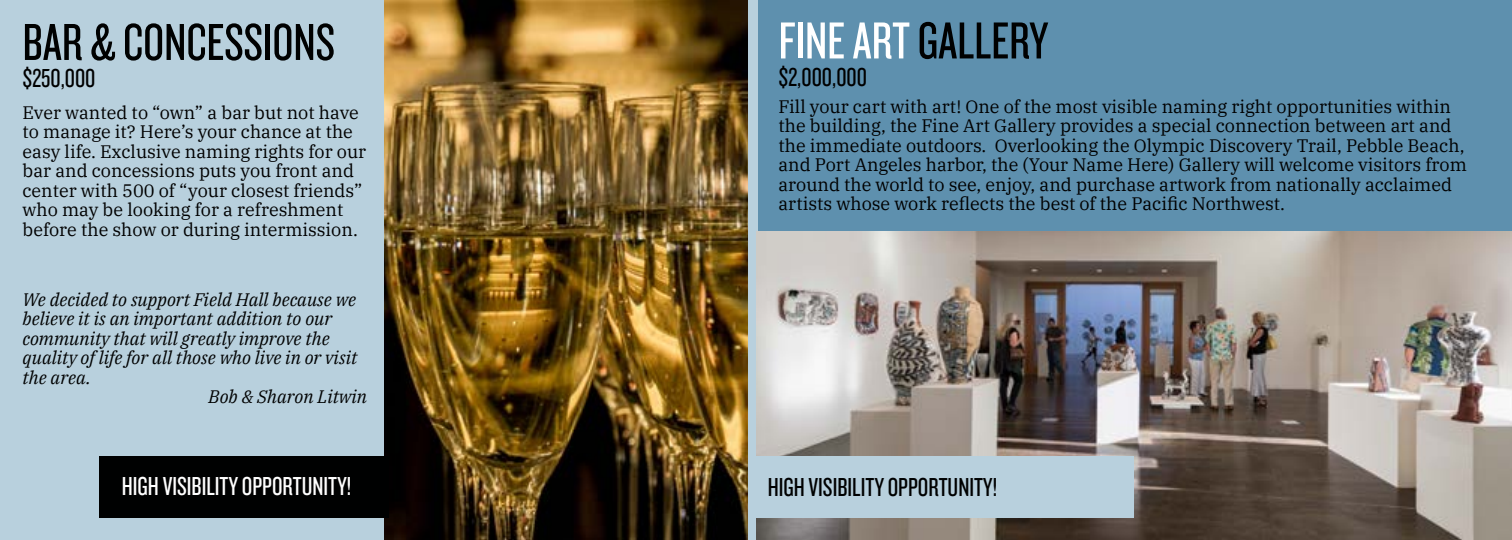
<style>
.page{position:relative;width:1512px;height:540px;background:#b8d0dd}
.page>*{position:absolute;margin:0;border:0;box-sizing:border-box;transform-origin:0 0}
.t1{font:54px "Knockout HTF28 Junior Featherwt";color:#000101}
.t2{font:54px "Knockout HTF28 Junior Featherwt";color:#fff}
.t3{font:27px "Knockout HTF28 Junior Featherwt";color:#fff}
.t4{font:27px "Knockout HTF28 Junior Featherwt";color:#000101}
.t5{font:27px "Knockout HTF28 Junior Featherwt";color:#000}
.t6{font:18px/19.5px "IBM Plex Serif";color:#000}
.t7{font:italic 18px "IBM Plex Serif";color:#000101}
.s1{color:#000101}
</style>
<div class="page">
<div style="left:758px;top:0;width:754px;height:268px;background:#5e90ae"></div>
<img style="left:384px;top:0;width:363px;height:540px">
<div style="left:99px;top:456px;width:290px;height:62px;background:#000101"></div>
<img style="left:756px;top:231px;width:756px;height:309px">
<div style="left:756px;top:456px;width:378px;height:62px;background:#b8d0dd"></div>
<h1 class="t1" style="left:22px;top:15px;width:314px">BAR &amp; CONCESSIONS</h1>
<h2 class="t5" style="left:22px;top:65px;width:75px">$250,000</h2>
<p class="t6" style="left:22px;top:101px;width:345px">Ever wanted to “own” a bar but not have to manage it? Here’s your chance at the easy life. Exclusive naming rights for our bar and concessions puts you front and center with 500 of “your closest friends” who may be looking for a refreshment before the show or during intermission.</p>
<p class="t7" style="left:22px;top:285px;width:335px">We decided to support Field Hall because we</p>
<p class="t7" style="left:22px;top:305px;width:311px">believe it is an important addition to our</p>
<p class="t7" style="left:22px;top:324px;width:309px">community that will greatly improve the</p>
<p class="t7" style="left:22px;top:344px;width:337px">quality of life for all those who live in or visit</p>
<p class="t7" style="left:22px;top:363px;width:70px">the area.</p>
<p class="t7" style="left:209px;top:383px;width:160px">Bob &amp; Sharon Litwin</p>
<h1 class="t2" style="left:779px;top:14px;width:271px">FINE ART <span class="s1">GALLERY</span></h1>
<h2 class="t5" style="left:779px;top:64px;width:90px">$2,000,000</h2>
<p class="t6" style="left:778px;top:95px;width:690px">Fill your cart with art! One of the most visible naming right opportunities within the building, the Fine Art Gallery provides a special connection between art and the immediate outdoors. Overlooking the Olympic Discovery Trail, Pebble Beach, and Port Angeles harbor, the (Your Name Here) Gallery will welcome visitors from around the world to see, enjoy, and purchase artwork from nationally acclaimed artists whose work reflects the best of the Pacific Northwest.</p>
<h2 class="t3" style="left:122px;top:473px;width:231px">HIGH VISIBILITY OPPORTUNITY!</h2>
<h2 class="t4" style="left:768px;top:474px;width:231px">HIGH VISIBILITY OPPORTUNITY!</h2>
</div>
